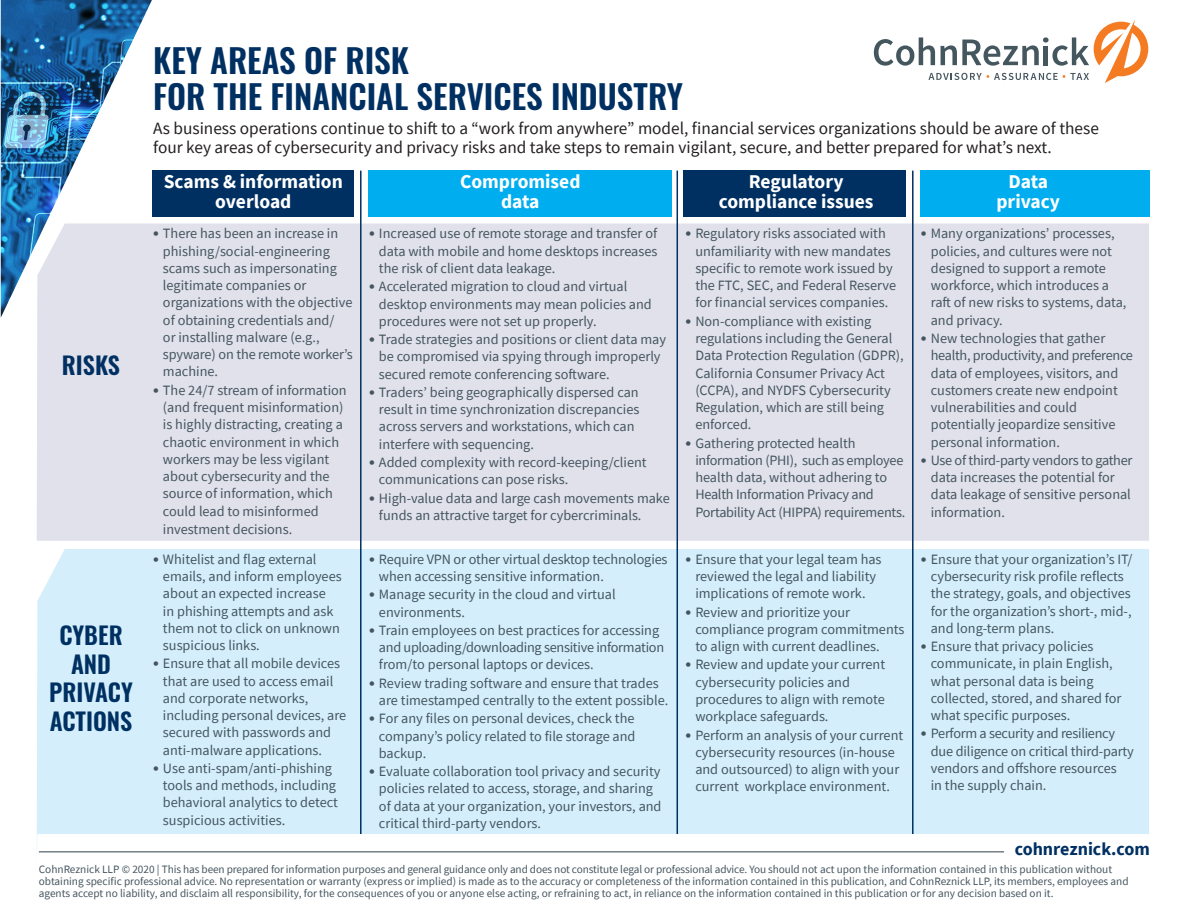
<style>
.page{position:relative;width:1188px;height:918px;background:#fff}
.page>*{position:absolute;margin:0;border:0;box-sizing:border-box;transform-origin:0 0}
.t1{font:600 33px/36px "Oswald";color:#003062}
.t2{font:600 24px/28.8px "Oswald";color:#003062;text-align:center}
.t3{font:700 19.5px/19.5px "Source Sans Pro";color:#fff;text-align:center}
.t4{font:700 18px "Source Sans Pro";color:#003062}
.t5{font:17.25px/19.5px "Source Sans Pro";color:#231f20}
.t6{font:14.25px/17.2px "Source Sans Pro";color:#45555f}
.t7{font:11.25px/12px "Source Sans Pro";color:#45555f}
.s1{font-family:"Calibri"}
</style>
<div class="page">
<div style="left:37px;top:224px;width:1112px;height:317px;background:#e0e1eb"></div>
<div style="left:37px;top:549px;width:1112px;height:304px;background:#d4effb"></div>
<div style="left:152px;top:171px;width:202px;height:46px;background:#003062"></div>
<div style="left:368px;top:171px;width:304px;height:46px;background:#00aeef"></div>
<div style="left:683px;top:171px;width:223px;height:46px;background:#003062"></div>
<div style="left:920px;top:171px;width:230px;height:46px;background:#00aeef"></div>
<img style="left:1px;top:0;width:151px;height:318px">
<svg style="left:874px;top:19px;width:274px;height:64px"></svg>
<hr style="left:39px;top:851px;width:965px;height:1px;background:#45555f">
<hr style="left:360px;top:171px;width:2px;height:663px;background:#003062">
<hr style="left:677px;top:171px;width:1px;height:663px;background:#003062">
<hr style="left:912px;top:171px;width:2px;height:663px;background:#003062">
<p class="t2" style="left:62px;top:352px;width:60px">RISKS</p>
<p class="t2" style="left:49px;top:622px;width:85px">CYBER<br>AND<br>PRIVACY</p>
<p class="t2" style="left:50px;top:708px;width:84px">ACTIONS</p>
<p class="t1" style="left:153px;top:45px;width:531px">KEY AREAS OF RISK<br>FOR THE FINANCIAL SERVICES INDUSTRY</p>
<p class="t5" style="left:153px;top:118px;width:947px">As business operations continue to shift to a “work from anywhere” model, financial services organizations should be aware of these four key areas of cybersecurity and privacy risks and take steps to remain vigilant, secure, and better prepared for what’s next.</p>
<p class="t3" style="left:164px;top:172px;width:181px">Scams &amp; information overload</p>
<p class="t6" style="left:163px;top:225px;width:191px;text-indent:-10px"><span class="s1">•</span> There has been an increase in phishing/social-engineering scams such as impersonating legitimate companies or organizations with the objective of obtaining credentials and/<br>or installing malware (e.g., spyware) on the remote worker’s machine.</p>
<p class="t6" style="left:163px;top:381px;width:185px;text-indent:-10px"><span class="s1">•</span> The 24/7 stream of information (and frequent misinformation) is highly distracting, creating a chaotic environment in which workers may be less vigilant about cybersecurity and the source of information, which could lead to misinformed investment decisions.</p>
<p class="t6" style="left:163px;top:550px;width:180px;text-indent:-10px"><span class="s1">•</span> Whitelist and flag external emails, and inform employees about an expected increase<br>in phishing attempts and ask them not to click on unknown suspicious links.</p>
<p class="t6" style="left:163px;top:655px;width:185px;text-indent:-10px"><span class="s1">•</span> Ensure that all mobile devices that are used to access email and corporate networks, including personal devices, are secured with passwords and anti-malware applications.</p>
<p class="t6" style="left:163px;top:760px;width:177px;text-indent:-10px"><span class="s1">•</span> Use anti-spam/anti-phishing tools and methods, including behavioral analytics to detect suspicious activities.</p>
<p class="t3" style="left:460px;top:172px;width:122px">Compromised data</p>
<p class="t6" style="left:379px;top:225px;width:280px;text-align:justify;text-indent:-10px"><span class="s1">•</span> Increased use of remote storage and transfer of data with mobile and home desktops increases the risk of client data leakage.</p>
<p class="t6" style="left:379px;top:278px;width:274px;text-indent:-10px"><span class="s1">•</span> Accelerated migration to cloud and virtual desktop environments may mean policies and procedures were not set up properly.</p>
<p class="t6" style="left:379px;top:331px;width:289px;text-indent:-10px"><span class="s1">•</span> Trade strategies and positions or client data may be compromised via spying through improperly secured remote conferencing software.</p>
<p class="t6" style="left:379px;top:384px;width:262px;text-indent:-10px"><span class="s1">•</span> Traders’ being geographically dispersed can result in time synchronization discrepancies across servers and workstations, which can interfere with sequencing.</p>
<p class="t6" style="left:379px;top:454px;width:269px;text-indent:-10px"><span class="s1">•</span> Added complexity with record-keeping/client communications can pose risks.</p>
<p class="t6" style="left:379px;top:489px;width:292px;text-indent:-10px"><span class="s1">•</span> High-value data and large cash movements make funds an attractive target for cybercriminals.</p>
<p class="t6" style="left:379px;top:550px;width:290px;text-indent:-10px"><span class="s1">•</span> Require VPN or other virtual desktop technologies when accessing sensitive information.</p>
<p class="t6" style="left:379px;top:586px;width:238px;text-indent:-10px"><span class="s1">•</span> Manage security in the cloud and virtual environments.</p>
<p class="t6" style="left:379px;top:622px;width:287px;text-indent:-10px"><span class="s1">•</span> Train employees on best practices for accessing and uploading/downloading sensitive information from/to personal laptops or devices.</p>
<p class="t6" style="left:379px;top:674px;width:291px;text-indent:-10px"><span class="s1">•</span> Review trading software and ensure that trades are timestamped centrally to the extent possible.</p>
<p class="t6" style="left:379px;top:710px;width:258px;text-align:justify;text-indent:-10px"><span class="s1">•</span> For any files on personal devices, check the company’s policy related to file storage and backup.</p>
<p class="t6" style="left:379px;top:763px;width:284px;text-indent:-10px"><span class="s1">•</span> Evaluate collaboration tool privacy and security policies related to access, storage, and sharing of data at your organization, your investors, and critical third-party vendors.</p>
<p class="t3" style="left:719px;top:172px;width:156px">Regulatory compliance issues</p>
<p class="t6" style="left:695px;top:225px;width:202px;text-indent:-10px"><span class="s1">•</span> Regulatory risks associated with unfamiliarity with new mandates specific to remote work issued by the FTC, SEC, and Federal Reserve for financial services companies.</p>
<p class="t6" style="left:695px;top:312px;width:210px;text-indent:-10px"><span class="s1">•</span> Non-compliance with existing regulations including the General<br>Data Protection Regulation (GDPR),<br>California Consumer Privacy Act (CCPA), and NYDFS Cybersecurity<br>Regulation, which are still being enforced.</p>
<p class="t6" style="left:695px;top:434px;width:211px;text-indent:-10px"><span class="s1">•</span> Gathering protected health information (PHI), such as employee health data, without adhering to Health Information Privacy and Portability Act (HIPPA) requirements.</p>
<p class="t6" style="left:685px;top:550px;width:198px;text-align:center"><span class="s1">•</span> Ensure that your legal team has reviewed the legal and liability implications of remote work.</p>
<p class="t6" style="left:695px;top:603px;width:211px;text-indent:-10px"><span class="s1">•</span> Review and prioritize your compliance program commitments to align with current deadlines.</p>
<p class="t6" style="left:695px;top:656px;width:191px;text-indent:-10px"><span class="s1">•</span> Review and update your current cybersecurity policies and procedures to align with remote workplace safeguards.</p>
<p class="t6" style="left:685px;top:726px;width:220px;text-align:center"><span class="s1">•</span> Perform an analysis of your current cybersecurity resources (in-house and outsourced) to align with your current workplace environment.</p>
<p class="t3" style="left:996px;top:172px;width:65px">Data privacy</p>
<p class="t6" style="left:931px;top:225px;width:197px;text-indent:-10px"><span class="s1">•</span> Many organizations’ processes, policies, and cultures were not designed to support a remote workforce, which introduces a raft of new risks to systems, data, and privacy.</p>
<p class="t6" style="left:931px;top:330px;width:204px;text-indent:-10px"><span class="s1">•</span> New technologies that gather health, productivity, and preference data of employees, visitors, and customers create new endpoint vulnerabilities and could potentially jeopardize sensitive personal information.</p>
<p class="t6" style="left:931px;top:451px;width:203px;text-indent:-10px"><span class="s1">•</span> Use of third-party vendors to gather data increases the potential for data leakage of sensitive personal information.</p>
<p class="t6" style="left:931px;top:550px;width:203px;text-indent:-10px"><span class="s1">•</span> Ensure that your organization’s IT/ cybersecurity risk profile reflects the strategy, goals, and objectives for the organization’s short-, mid-, and long-term plans.</p>
<p class="t6" style="left:931px;top:638px;width:192px;text-indent:-10px"><span class="s1">•</span> Ensure that privacy policies communicate, in plain English, what personal data is being collected, stored, and shared for what specific purposes.</p>
<p class="t6" style="left:931px;top:725px;width:205px;text-indent:-10px"><span class="s1">•</span> Perform a security and resiliency due diligence on critical third-party vendors and offshore resources<br>in the supply chain.</p>
<p class="t4" style="left:1015px;top:837px;width:137px">cohnreznick.com</p>
<p class="t7" style="left:39px;top:863px;width:1091px">CohnReznick LLP © 2020 | This has been prepared for information purposes and general guidance only and does not constitute legal or professional advice. You should not act upon the information contained in this publication without obtaining specific professional advice. No representation or warranty (express or implied) is made as to the accuracy or completeness of the information contained in this publication, and CohnReznick LLP, its members, employees and agents accept no liability, and disclaim all responsibility, for the consequences of you or anyone else acting, or refraining to act, in reliance on the information contained in this publication or for any decision based on it.</p>
</div>
